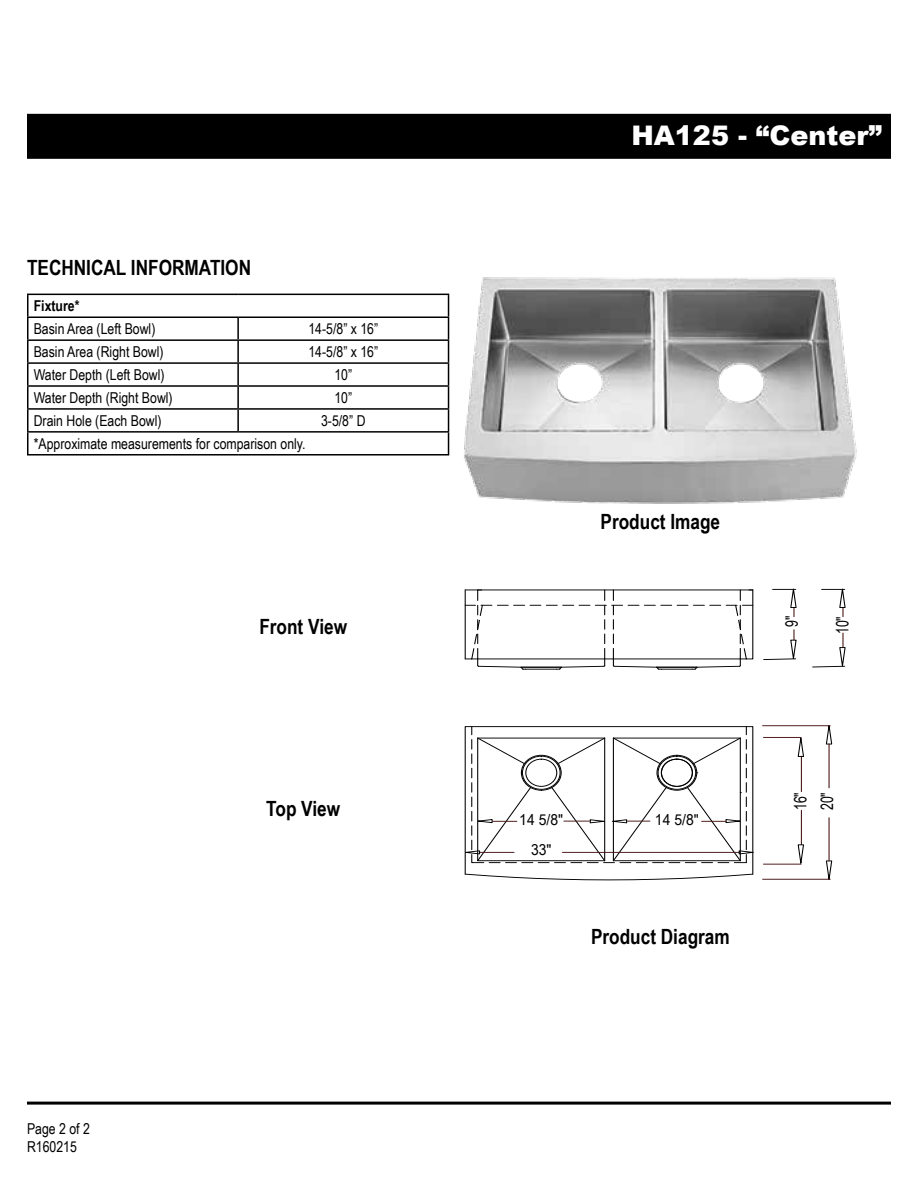
<style>
.page{position:relative;width:918px;height:1188px;background:#fff}
.page>*{position:absolute;margin:0;border:0;box-sizing:border-box;transform-origin:0 0}
.t1{font:900 27px "Arial";color:#fff}
.t2{font:700 21px "Arial Narrow";color:#000}
.t3{font:17.1px "Arial Narrow";color:#000;scale:.88 1}
.t4{font:15px/18px "Arial Narrow";color:#000}
.t5{font:15px "Arial Narrow";color:#000;scale:1.14 1}
.t6{font:700 15px "Arial Narrow";color:#000}
</style>
<div class="page">
<div style="left:27px;top:114px;width:864px;height:45px;background:#000"></div>
<hr style="left:27px;top:1102px;width:864px;height:3px;background:#000">
<img style="left:464px;top:277px;width:393px;height:227px">
<svg style="left:464px;top:873px;width:290px;height:8px"></svg>
<hr style="left:478px;top:590px;width:275px;height:1px;background:#000">
<hr style="left:472px;top:659px;width:274px;height:1px;background:#000">
<svg style="left:465px;top:590px;width:141px;height:80px"></svg>
<svg style="left:612px;top:589px;width:142px;height:81px"></svg>
<hr style="left:801px;top:756px;width:1px;height:36px;background:#451111">
<hr style="left:801px;top:810px;width:1px;height:35px;background:#451111">
<hr style="left:763px;top:737px;width:38px;height:1px;background:#451111">
<hr style="left:763px;top:864px;width:38px;height:1px;background:#451111">
<svg style="left:825px;top:725px;width:8px;height:20px"></svg>
<svg style="left:825px;top:860px;width:8px;height:20px"></svg>
<hr style="left:763px;top:725px;width:67px;height:1px;background:#451111">
<hr style="left:763px;top:879px;width:67px;height:1px;background:#451111">
<hr style="left:829px;top:744px;width:1px;height:44px;background:#451111">
<hr style="left:829px;top:818px;width:1px;height:43px;background:#451111">
<svg style="left:465px;top:727px;width:289px;height:136px"></svg>
<svg style="left:797px;top:737px;width:7px;height:20px"></svg>
<svg style="left:797px;top:844px;width:7px;height:20px"></svg>
<svg style="left:822px;top:588px;width:24px;height:29px"></svg>
<svg style="left:812px;top:633px;width:34px;height:35px"></svg>
<svg style="left:773px;top:588px;width:24px;height:29px"></svg>
<svg style="left:763px;top:630px;width:34px;height:30px"></svg>
<hr style="left:27px;top:294px;width:211px;height:1px;background:#000">
<hr style="left:238px;top:294px;width:211px;height:1px;background:#000">
<hr style="left:27px;top:317px;width:211px;height:1px;background:#000">
<hr style="left:238px;top:317px;width:211px;height:1px;background:#000">
<hr style="left:237px;top:318px;width:2px;height:21px;background:#000">
<hr style="left:27px;top:339px;width:211px;height:2px;background:#000">
<hr style="left:238px;top:339px;width:211px;height:2px;background:#000">
<hr style="left:237px;top:341px;width:2px;height:21px;background:#000">
<hr style="left:27px;top:362px;width:211px;height:2px;background:#000">
<hr style="left:238px;top:362px;width:211px;height:2px;background:#000">
<hr style="left:237px;top:364px;width:2px;height:21px;background:#000">
<hr style="left:27px;top:385px;width:211px;height:2px;background:#000">
<hr style="left:238px;top:385px;width:211px;height:2px;background:#000">
<hr style="left:237px;top:387px;width:2px;height:21px;background:#000">
<hr style="left:27px;top:408px;width:211px;height:2px;background:#000">
<hr style="left:238px;top:408px;width:211px;height:2px;background:#000">
<hr style="left:237px;top:410px;width:2px;height:21px;background:#000">
<hr style="left:27px;top:431px;width:211px;height:2px;background:#000">
<svg style="left:27px;top:295px;width:1px;height:159px"></svg>
<hr style="left:238px;top:431px;width:211px;height:2px;background:#000">
<svg style="left:448px;top:295px;width:1px;height:159px"></svg>
<hr style="left:27px;top:454px;width:211px;height:2px;background:#000">
<hr style="left:238px;top:454px;width:211px;height:2px;background:#000">
<h2 class="t2" style="left:27px;top:252px;width:226px">TECHNICAL INFORMATION</h2>
<p class="t6" style="left:34px;top:295px;width:47px">Fixture*</p>
<p class="t4" style="left:34px;top:319px;width:123px">Basin Area (Left Bowl)</p>
<p class="t4" style="left:308px;top:319px;width:71px">14-5/8” x 16”</p>
<p class="t4" style="left:34px;top:342px;width:131px">Basin Area (Right Bowl)</p>
<p class="t4" style="left:308px;top:342px;width:71px">14-5/8” x 16”</p>
<p class="t4" style="left:34px;top:365px;width:132px">Water Depth (Left Bowl)</p>
<p class="t4" style="left:334px;top:365px;width:19px">10”</p>
<p class="t4" style="left:34px;top:388px;width:140px">Water Depth (Right Bowl)</p>
<p class="t4" style="left:334px;top:388px;width:19px">10”</p>
<p class="t4" style="left:34px;top:411px;width:129px">Drain Hole (Each Bowl)</p>
<p class="t4" style="left:321px;top:411px;width:46px">3-5/8” D</p>
<p class="t4" style="left:34px;top:434px;width:273px">*Approximate measurements for comparison only.</p>
<h2 class="t2" style="left:259px;top:611px;width:89px">Front View</h2>
<p class="t4" style="left:27px;top:1119px;width:64px">Page 2 of 2<br>R160215</p>
<h2 class="t2" style="left:266px;top:793px;width:76px">Top View</h2>
<h1 class="t1" style="left:631px;top:116px;width:252px">HA125 - “Center”</h1>
<h2 class="t2" style="left:601px;top:506px;width:121px">Product Image</h2>
<p class="t3" style="left:779px;top:627px;width:14px;rotate:-90deg">9"</p>
<p class="t3" style="left:830px;top:634px;width:22px;rotate:-90deg">10"</p>
<p class="t5" style="left:519px;top:809px;width:40px">14 5/8"</p>
<p class="t5" style="left:655px;top:809px;width:40px">14 5/8"</p>
<p class="t5" style="left:531px;top:839px;width:20px">33"</p>
<h2 class="t2" style="left:591px;top:921px;width:140px">Product Diagram</h2>
<p class="t3" style="left:788px;top:810px;width:22px;rotate:-90deg">16"</p>
<p class="t3" style="left:815px;top:810px;width:22px;rotate:-90deg">20"</p>
</div>
